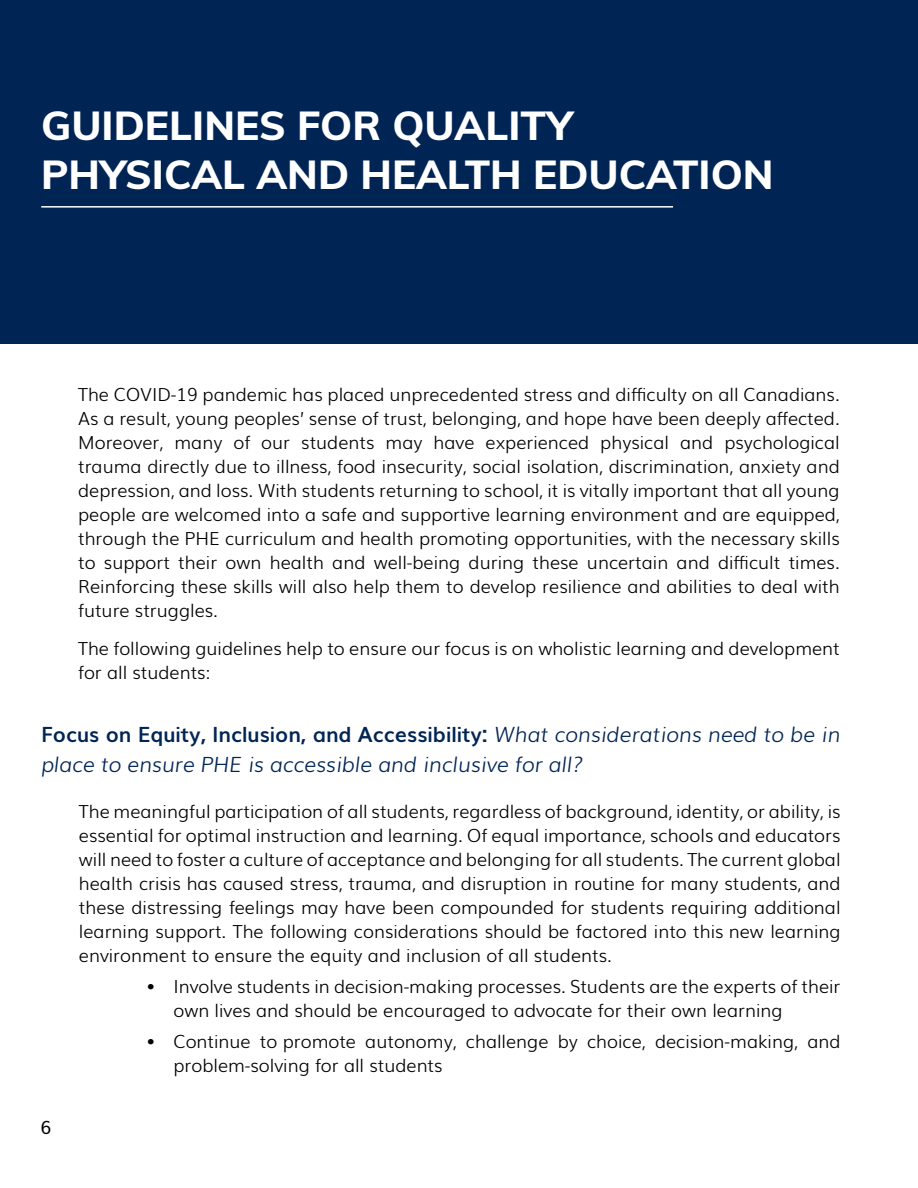
<style>
.page{position:relative;width:918px;height:1188px;background:#fff}
.page>*{position:absolute;margin:0;border:0;box-sizing:border-box;transform-origin:0 0}
.t1{font:800 40.5px/48.6px "Muli";color:#fff}
.t2{font:italic 300 21px/30px "Muli";color:#002554}
.t3{font:300 18px/24px "Muli";color:#000}
.t4{font:18px "Muli";color:#000}
.s1{font-weight:700;font-style:normal}
</style>
<div class="page">
<div style="left:0;top:0;width:918px;height:343px;background:#002554"></div>
<hr style="left:41px;top:206px;width:632px;height:2px;background:#fff">
<h1 class="t1" style="left:41px;top:100px;width:734px">GUIDELINES FOR QUALITY<br>PHYSICAL AND HEALTH EDUCATION</h1>
<p class="t3" style="left:78px;top:382px;width:763px;text-align:justify">The COVID-19 pandemic has placed unprecedented stress and difficulty on all Canadians.<br>As a result, young peoples’ sense of trust, belonging, and hope have been deeply affected.<br>Moreover, many of our students may have experienced physical and psychological trauma directly due to illness, food insecurity, social isolation, discrimination, anxiety and depression, and loss. With students returning to school, it is vitally important that all young people are welcomed into a safe and supportive learning environment and are equipped, through the PHE curriculum and health promoting opportunities, with the necessary skills to support their own health and well-being during these uncertain and difficult times.<br>Reinforcing these skills will also help them to develop resilience and abilities to deal with future struggles.</p>
<p class="t3" style="left:78px;top:635px;width:763px">The following guidelines help to ensure our focus is on wholistic learning and development for all students:</p>
<p class="t2" style="left:41px;top:718px;width:801px"><span class="s1">Focus on Equity, Inclusion, and Accessibility:</span> What considerations need to be in place to ensure PHE is accessible and inclusive for all?</p>
<p class="t3" style="left:79px;top:798px;width:763px;text-align:justify">The meaningful participation of all students, regardless of background, identity, or ability, is essential for optimal instruction and learning. Of equal importance, schools and educators will need to foster a culture of acceptance and belonging for all students. The current global health crisis has caused stress, trauma, and disruption in routine for many students, and these distressing feelings may have been compounded for students requiring additional learning support. The following considerations should be factored into this new learning environment to ensure the equity and inclusion of all students.</p>
<p class="t3" style="left:173px;top:973px;width:669px;text-indent:-27px">• Involve students in decision-making processes. Students are the experts of their own lives and should be encouraged to advocate for their own learning</p>
<p class="t3" style="left:173px;top:1028px;width:669px;text-indent:-27px">• Continue to promote autonomy, challenge by choice, decision-making, and problem-solving for all students</p>
<p class="t4" style="left:40px;top:1112px;width:12px">6</p>
</div>
